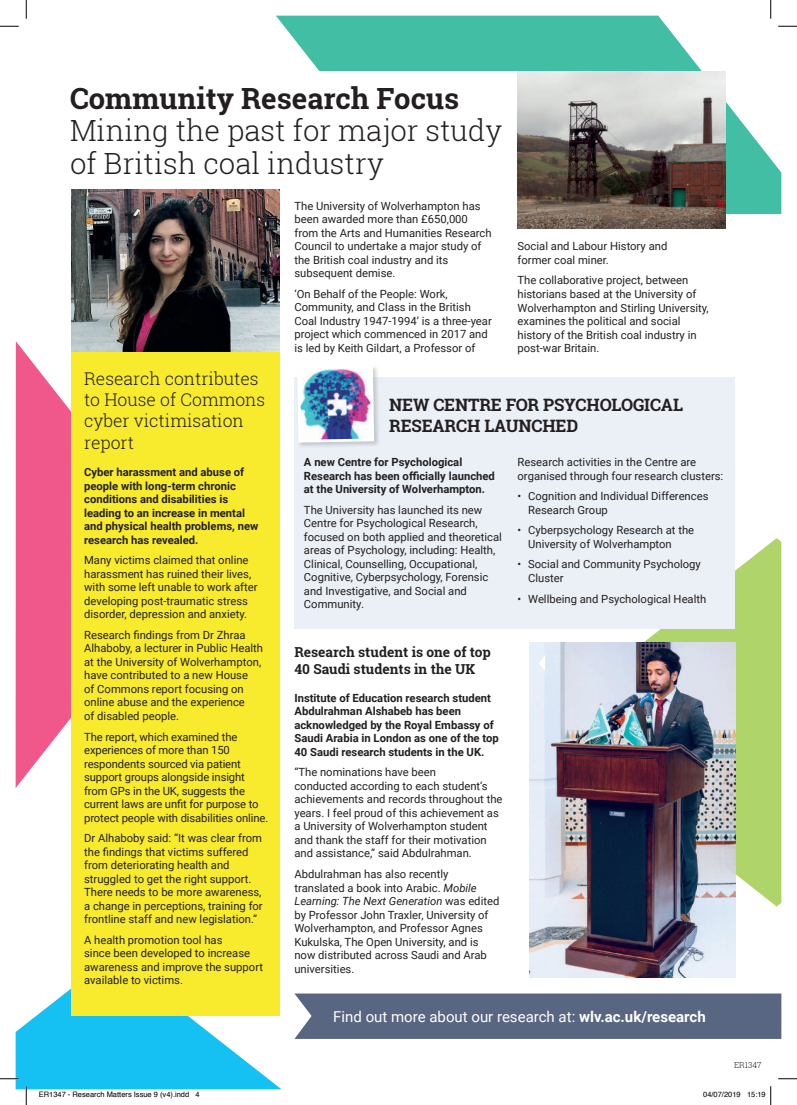
<style>
.page{position:relative;width:797px;height:1105px;background:#fff}
.page>*{position:absolute;margin:0;border:0;box-sizing:border-box;transform-origin:0 0}
.t1{font:300 29.12px/32.5px "Roboto Slab";color:#231f20}
.t2{font:700 29.12px "Roboto Slab";color:#231f20}
.t3{font:300 17.5px/21.2px "Roboto Slab";color:#231f20}
.t4{font:700 17.12px/20.8px "Roboto Slab";letter-spacing:-.01em;color:#231f20}
.t5{font:15px "Roboto";color:#fff}
.t6{font:700 13.75px/16.5px "Roboto Slab";color:#231f20}
.t7{font:11.25px/13.5px "Roboto";color:#231f20}
.t8{font:700 11.25px/13.5px "Roboto";color:#231f20}
.t9{font:300 8.25px "Roboto Slab";color:#231f20}
.t10{font:7.5px "Helvetica";color:#000}
.s1{font-style:italic}
.s2{font-weight:700}
</style>
<div class="page">
<svg style="left:16px;top:956px;width:265px;height:133px;fill:#15c0f2"></svg>
<svg style="left:16px;top:341px;width:55px;height:447px;fill:#f0588c"></svg>
<svg style="left:542px;top:538px;width:239px;height:368px;background:#bad981"></svg>
<div style="left:294px;top:993px;width:487px;height:46px;background:#586681"></div>
<svg style="left:276px;top:16px;width:505px;height:198px;fill:#41bea3"></svg>
<div style="left:294px;top:377px;width:441px;height:252px;background:#ebf0f6"></div>
<div style="left:71px;top:350px;width:208px;height:666px;background:#f8eb2d"></div>
<div style="left:71px;top:71px;width:654px;height:261px;background:#fff"></div>
<img style="left:517px;top:71px;width:208px;height:158px">
<img style="left:71px;top:190px;width:209px;height:162px">
<img style="left:529px;top:643px;width:206px;height:335px">
<div style="left:296px;top:364px;width:85px;height:85px;background:#231f20;opacity:.2"></div>
<img style="left:296px;top:364px;width:79px;height:80px">
<svg style="left:539px;top:655px;width:6px;height:16px"></svg>
<svg style="left:0;top:25px;width:19px;height:2px"></svg>
<svg style="left:778px;top:25px;width:19px;height:2px"></svg>
<svg style="left:0;top:1078px;width:19px;height:1px"></svg>
<svg style="left:778px;top:1078px;width:19px;height:1px"></svg>
<svg style="left:25px;top:0;width:2px;height:19px"></svg>
<svg style="left:25px;top:1086px;width:2px;height:19px"></svg>
<svg style="left:770px;top:0;width:1px;height:19px"></svg>
<svg style="left:770px;top:1086px;width:1px;height:19px"></svg>
<h1 class="t2" style="left:70px;top:78px;width:391px">Community Research Focus</h1>
<h1 class="t1" style="left:70px;top:114px;width:434px">Mining the past for major study of British coal industry</h1>
<p class="t7" style="left:294px;top:199px;width:199px">The University of Wolverhampton has been awarded more than £650,000 from the Arts and Humanities Research<br>Council to undertake a major study of the British coal industry and its subsequent demise.</p>
<p class="t7" style="left:294px;top:287px;width:199px">‘On Behalf of the People: Work, Community, and Class in the British Coal Industry 1947-1994’ is a three-year project which commenced in 2017 and is led by Keith Gildart, a Professor of</p>
<p class="t7" style="left:517px;top:239px;width:151px">Social and Labour History and former coal miner.</p>
<p class="t7" style="left:517px;top:273px;width:193px">The collaborative project, between historians based at the University of Wolverhampton and Stirling University, examines the political and social history of the British coal industry in post-war Britain.</p>
<h2 class="t3" style="left:84px;top:367px;width:183px">Research contributes to House of Commons cyber victimisation report</h2>
<p class="t8" style="left:84px;top:465px;width:176px">Cyber harassment and abuse of people with long-term chronic conditions and disabilities is leading to an increase in mental and physical health problems, new research has revealed.</p>
<p class="t7" style="left:84px;top:553px;width:175px">Many victims claimed that online harassment has ruined their lives, with some left unable to work after developing post-traumatic stress disorder, depression and anxiety.</p>
<p class="t7" style="left:84px;top:628px;width:180px">Research findings from Dr Zhraa<br>Alhaboby, a lecturer in Public Health at the University of Wolverhampton, have contributed to a new House<br>of Commons report focusing on online abuse and the experience<br>of disabled people.</p>
<p class="t7" style="left:84px;top:729px;width:186px">The report, which examined the experiences of more than 150 respondents sourced via patient support groups alongside insight from GPs in the UK, suggests the current laws are unfit for purpose to protect people with disabilities online.</p>
<p class="t7" style="left:84px;top:831px;width:180px">Dr Alhaboby said: “It was clear from the findings that victims suffered from deteriorating health and struggled to get the right support.<br>There needs to be more awareness, a change in perceptions, training for frontline staff and new legislation.”</p>
<p class="t7" style="left:84px;top:932px;width:180px">A health promotion tool has<br>since been developed to increase awareness and improve the support available to victims.</p>
<h3 class="t4" style="left:389px;top:395px;width:295px">NEW CENTRE FOR PSYCHOLOGICAL<br>RESEARCH LAUNCHED</h3>
<p class="t8" style="left:304px;top:455px;width:192px">A new Centre for Psychological<br>Research has been officially launched at the University of Wolverhampton.</p>
<p class="t7" style="left:304px;top:503px;width:199px">The University has launched its new Centre for Psychological Research, focused on both applied and theoretical areas of Psychology, including: Health, Clinical, Counselling, Occupational, Cognitive, Cyberpsychology, Forensic and Investigative, and Social and Community.</p>
<p class="t6" style="left:294px;top:644px;width:198px">Research student is one of top<br>40 Saudi students in the UK</p>
<p class="t8" style="left:294px;top:691px;width:206px">Institute of Education research student Abdulrahman Alshabeb has been acknowledged by the Royal Embassy of Saudi Arabia in London as one of the top 40 Saudi research students in the UK.</p>
<p class="t7" style="left:294px;top:765px;width:210px">“The nominations have been<br>conducted according to each student’s achievements and records throughout the years. I feel proud of this achievement as a University of Wolverhampton student and thank the staff for their motivation and assistance,” said Abdulrahman.</p>
<p class="t7" style="left:294px;top:867px;width:206px">Abdulrahman has also recently translated a book into Arabic. <span class="s1">Mobile Learning: The Next Generation</span> was edited by Professor John Traxler, University of Wolverhampton, and Professor Agnes Kukulska, The Open University, and is now distributed across Saudi and Arab universities.</p>
<p class="t7" style="left:517px;top:455px;width:207px">Research activities in the Centre are organised through four research clusters:</p>
<p class="t7" style="left:528px;top:489px;width:182px;text-indent:-11px">• Cognition and Individual Differences<br>Research Group</p>
<p class="t7" style="left:528px;top:523px;width:167px;text-indent:-11px">• Cyberpsychology Research at the<br>University of Wolverhampton</p>
<p class="t7" style="left:528px;top:557px;width:174px;text-indent:-11px">• Social and Community Psychology<br>Cluster</p>
<p class="t7" style="left:517px;top:591px;width:190px">• Wellbeing and Psychological Health</p>
<h3 class="t5" style="left:333px;top:1006px;width:374px">Find out more about our research at: <span class="s2">wlv.ac.uk/research</span></h3>
<p class="t9" style="left:734px;top:1059px;width:29px">ER1347</p>
<p class="t10" style="left:39px;top:1089px;width:162px">ER1347 - Research Matters Issue 9 (v4).indd 4</p>
<p class="t10" style="left:703px;top:1089px;width:64px">04/07/2019 15:19</p>
</div>
